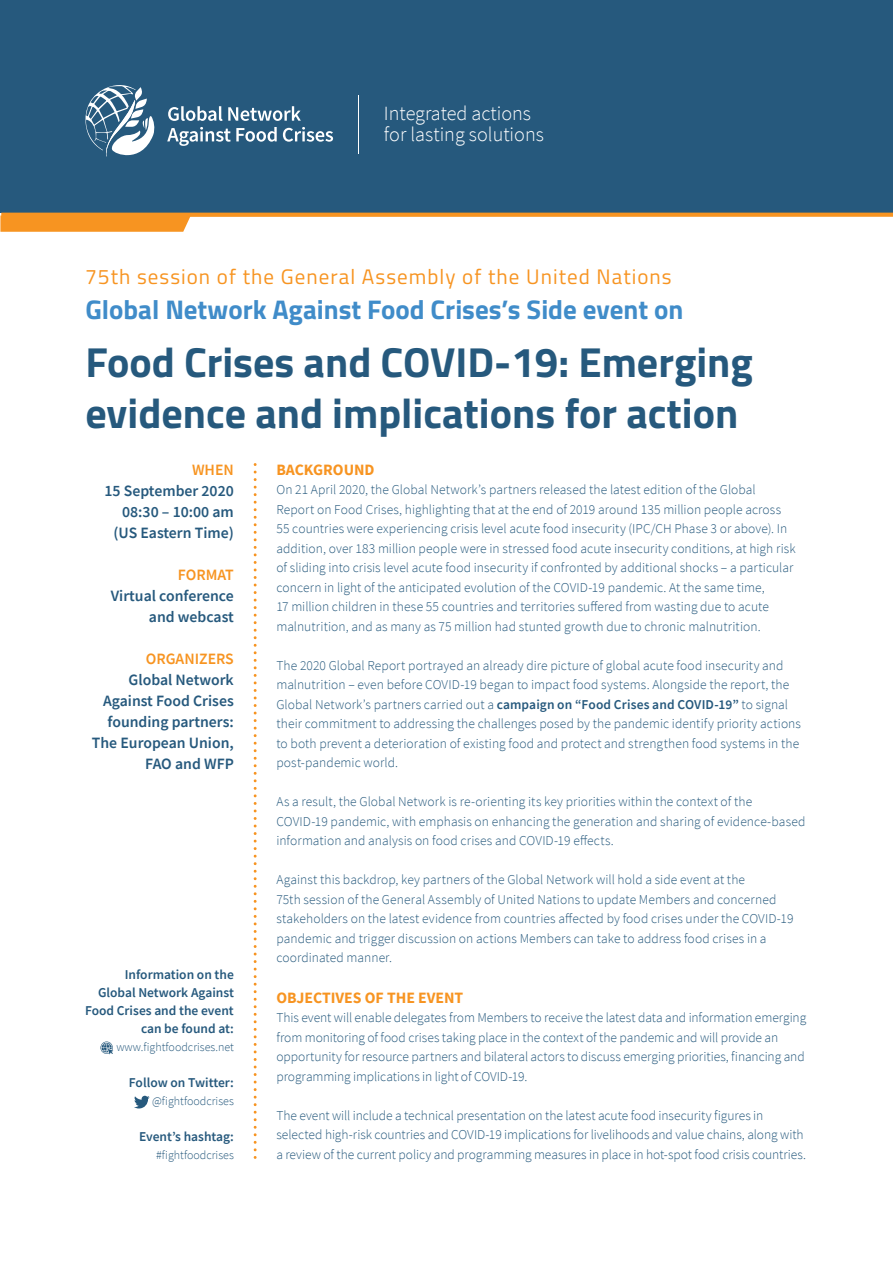
<style>
.page{position:relative;width:893px;height:1263px;background:#fff}
.page>*{position:absolute;margin:0;border:0;box-sizing:border-box;transform-origin:0 0}
.t1{font:700 42px/50.4px "Titillium";color:#26597d}
.t2{font:700 27px "Titillium";color:#408cc9}
.t3{font:21px "Titillium";letter-spacing:.05em;color:#f79421}
.t4{font:300 20.25px/21px "Source Sans Pro";color:#fff}
.t5{font:600 15.75px/21px "Source Sans Pro";color:#26597d;text-align:right}
.t6{font:700 15.75px "Source Sans Pro";color:#f79421}
.t7{font:600 15.75px "Source Sans Pro";color:#f79421}
.t8{font:300 13.5px/19.5px "Source Sans Pro";letter-spacing:.005em;color:#26597d}
.t9{font:600 13.5px/18px "Source Sans Pro";color:#26597d;text-align:right}
.t10{font:300 12px "Source Sans Pro";color:#26597d}
.s1{font-weight:600}
</style>
<div class="page">
<div style="left:0;top:0;width:893px;height:213px;background:#26597d"></div>
<svg style="left:168px;top:106px;width:133px;height:15px"></svg>
<svg style="left:167px;top:127px;width:166px;height:19px"></svg>
<svg style="left:85px;top:85px;width:70px;height:72px"></svg>
<hr style="left:358px;top:95px;width:1px;height:59px;background:#fff">
<svg style="left:1px;top:213px;width:892px;height:4px;background:#f79829"></svg>
<svg style="left:0;top:215px;width:191px;height:17px;background:#f79728"></svg>
<svg style="left:254px;top:472px;width:3px;height:686px"></svg>
<svg style="left:100px;top:1041px;width:13px;height:13px"></svg>
<svg style="left:134px;top:1096px;width:16px;height:12px"></svg>
<h3 class="t4" style="left:384px;top:103px;width:162px">Integrated actions for lasting solutions</h3>
<h3 class="t3" style="left:85px;top:262px;width:588px">75th session of the General Assembly of the United Nations</h3>
<h2 class="t2" style="left:85px;top:289px;width:599px">Global Network Against Food Crises s’ Side event on</h2>
<h1 class="t1" style="left:85px;top:335px;width:669px">Food Crises and COVID-19: Emerging evidence and implications for action</h1>
<p class="t7" style="left:192px;top:459px;width:43px">WHEN</p>
<p class="t5" style="left:105px;top:480px;width:131px">15 September 2020<br>08:30 – 10:00 am (US Eastern Time(</p>
<p class="t7" style="left:178px;top:564px;width:57px">FORMAT</p>
<p class="t5" style="left:111px;top:585px;width:125px">Virtual conference and webcast</p>
<p class="t7" style="left:146px;top:648px;width:89px">ORGANIZERS</p>
<p class="t5" style="left:92px;top:669px;width:143px">Global Network<br>Against Food Crises founding partners:<br>The European Union,<br>FAO and WFP</p>
<p class="t9" style="left:85px;top:965px;width:150px">Information on the<br>Global Network Against<br>Food Crises and the event can be found at:</p>
<p class="t10" style="left:116px;top:1039px;width:119px">www.fightfoodcrises.net</p>
<p class="t9" style="left:129px;top:1073px;width:106px">Follow on Twitter:</p>
<p class="t10" style="left:152px;top:1093px;width:83px">@fightfoodcrises</p>
<p class="t9" style="left:139px;top:1127px;width:96px">Event s’ hashtag:</p>
<p class="t10" style="left:156px;top:1147px;width:79px">#fightfoodcrises</p>
<p class="t6" style="left:276px;top:459px;width:100px">BACKGROUND</p>
<p class="t8" style="left:276px;top:480px;width:521px">On 21 April 2020, the Global Network s’ partners released the latest edition of the Global Report on Food Crises, highlighting that at the end of 2019 around 135 million people across 55 countries were experiencing crisis level acute food insecurity (IPC/CH Phase 3 or above I n.) addition, over 183 million people were in stressed food acute insecurity conditions, at high risk of sliding into crisis level acute food insecurity if confronted by additional shocks – a particular concern in light of the anticipated evolution of the COVID-19 pandemic. At the same time,<br>17 million children in these 55 countries and territories suffered from wasting due to acute malnutrition, and as many as 75 million had stunted growth due to chronic malnutrition.</p>
<p class="t8" style="left:276px;top:656px;width:526px">The 2020 Global Report portrayed an already dire picture of global acute food insecurity and malnutrition – even before COVID-19 began to impact food systems. Alongside the report, the Global Network s’ partners carried out a <span class="s1">campaign on “Food Crises and COVID-19”</span> to signal their commitment to addressing the challenges posed by the pandemic identify priority actions to both prevent a deterioration of existing food and protect and strengthen food systems in the post-pandemic world.</p>
<p class="t8" style="left:276px;top:792px;width:531px">As a result, the Global Network is re-orienting its key priorities within the context of the<br>COVID-19 pandemic, with emphasis on enhancing the generation and sharing of evidence-based information and analysis on food crises and COVID-19 effects.</p>
<p class="t8" style="left:276px;top:870px;width:519px">Against this backdrop, key partners of the Global Network will hold a side event at the<br>75th session of the General Assembly of United Nations to update Members and concerned stakeholders on the latest evidence from countries affected by food crises under the COVID-19 pandemic and trigger discussion on actions Members can take to address food crises in a coordinated manner.</p>
<p class="t6" style="left:276px;top:987px;width:188px">OBJECTIVES OF THE EVENT</p>
<p class="t8" style="left:276px;top:1008px;width:531px">This event will enable delegates from Members to receive the latest data and information emerging from monitoring of food crises taking place in the context of the pandemic and will provide an opportunity for resource partners and bilateral actors to discuss emerging priorities, financing and programming implications in light of COVID-19.</p>
<p class="t8" style="left:276px;top:1106px;width:531px">The event will include a technical presentation on the latest acute food insecurity figures in selected high-risk countries and COVID-19 implications for livelihoods and value chains, along with a review of the current policy and programming measures in place in hot-spot food crisis countries.</p>
</div>
